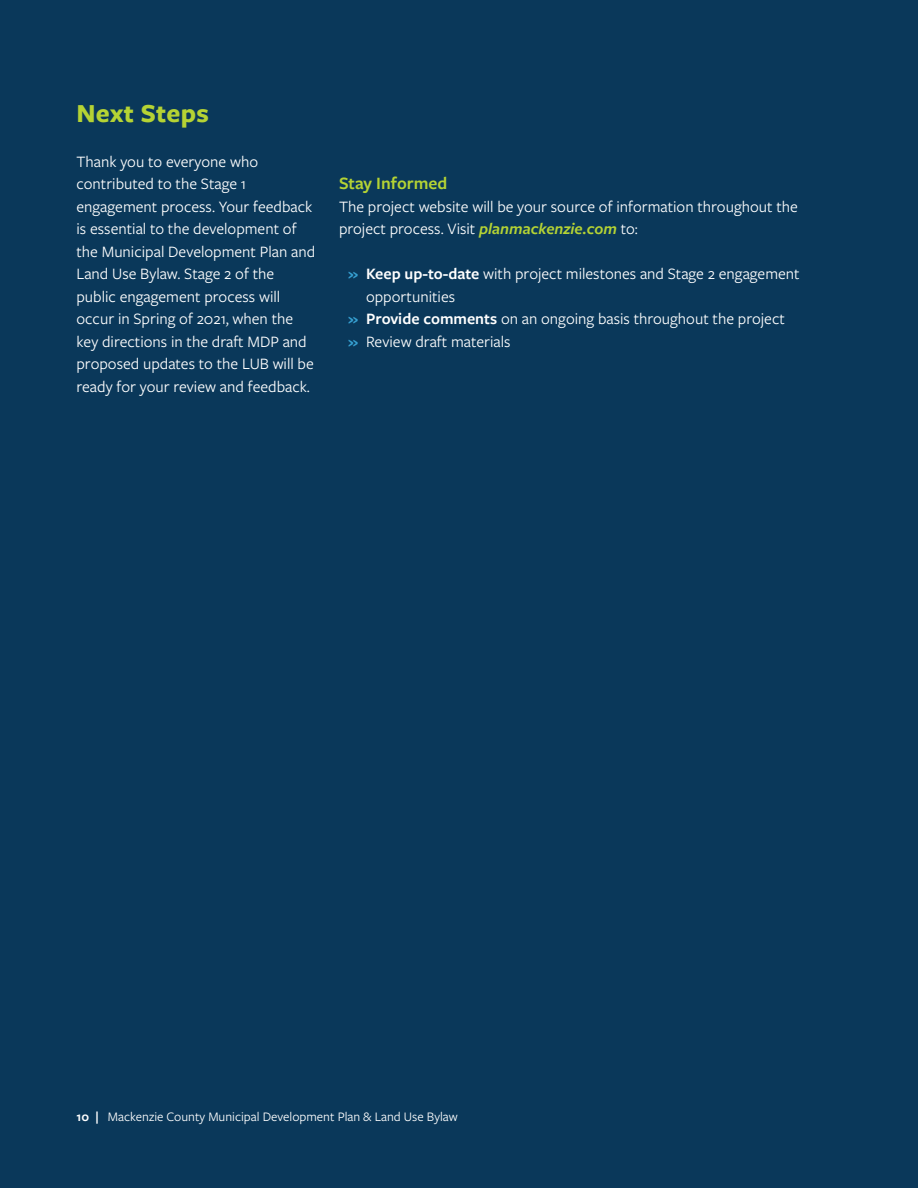
<style>
.page{position:relative;width:918px;height:1188px;background:#0a385a}
.page>*{position:absolute;margin:0;border:0;box-sizing:border-box;transform-origin:0 0}
._2_Header{font:700 27px "Freight Sans Pro";letter-spacing:.01em;color:#b5d334}
._3_Header{font:600 18px "Freight Sans Pro";color:#b5d334}
.Body{font:16.5px/22.5px "Freight Sans Pro";color:#fff}
.t1{font:13.5px "Freight Sans Pro";color:#fff}
.s1{font-weight:600;font-style:italic;color:#b5d334}
.s2{font-weight:600;color:#36a0d1}
.s3{font-weight:600}
</style>
<div class="page">
<p class="_2_Header" style="left:76px;top:94px;width:134px">Next Steps</p>
<p class="Body" style="left:76px;top:149px;width:240px">Thank you to everyone who contributed to the Stage 1 engagement process. Your feedback is essential to the development of the Municipal Development Plan and<br>Land Use Bylaw. Stage 2 of the public engagement process will occur in Spring of 2021, when the key directions in the draft MDP and proposed updates to the LUB will be ready for your review and feedback.</p>
<p class="_3_Header" style="left:339px;top:171px;width:110px">Stay Informed</p>
<p class="Body" style="left:339px;top:194px;width:460px">The project website will be your source of information throughout the project process. Visit <span class="s1">planmackenzie.com</span> to:</p>
<p class="Body" style="left:366px;top:262px;width:435px;text-indent:-18px"><span class="s2">»</span> <span class="s3">Keep up-to-date</span> with project milestones and Stage 2 engagement opportunities</p>
<p class="Body" style="left:348px;top:307px;width:438px"><span class="s2">»</span> <span class="s3">Provide comments</span> on an ongoing basis throughout the project</p>
<p class="Body" style="left:348px;top:329px;width:164px"><span class="s2">»</span> Review draft materials</p>
<p class="t1" style="left:76px;top:1107px;width:383px"><span class="s3">10 |</span> Mackenzie County Municipal Development Plan &amp; Land Use Bylaw</p>
</div>
